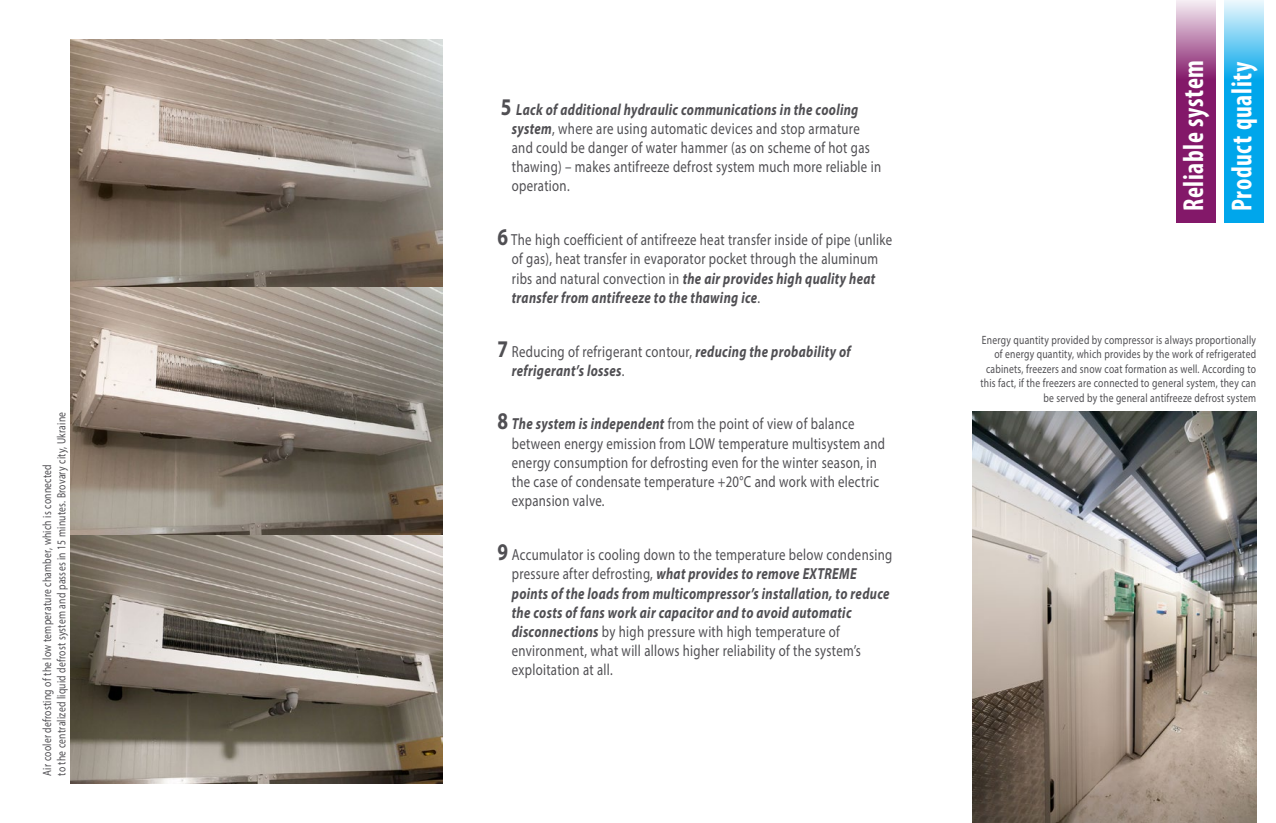
<style>
.page{position:relative;width:1276px;height:823px;background:#fff}
.page>*{position:absolute;margin:0;border:0;box-sizing:border-box;transform-origin:0 0}
.t1{font:700 condensed 29px/48.4px "Myriad Pro";letter-spacing:.025em;color:#fff;scale:.9 1}
.t2{font:16px/19.2px "Myriad Pro";letter-spacing:.025em;color:#504f53;scale:.8 1}
.t3{font:italic 700 16px/19.2px "Myriad Pro";letter-spacing:.025em;color:#504f53;scale:.8 1}
.t4{font:12px/14.4px "Myriad Pro";letter-spacing:.025em;color:#504f53;scale:.8 1}
.s1{font-weight:700;font-size:24px}
.s2{font-weight:700;font-style:italic}
.s3{font-style:normal;font-size:24px}
.s4{font-weight:400;font-style:normal}
</style>
<div class="page">
<img style="left:71px;top:40px;width:371px;height:742px">
<img style="left:972px;top:411px;width:284px;height:411px">
<svg style="left:1176px;top:0;width:40px;height:223px;background:#973e82"></svg>
<svg style="left:1224px;top:0;width:39px;height:223px;background:#2bb4ee"></svg>
<p class="t4" style="left:40px;top:775px;width:456px;rotate:-90deg">Air cooler defrosting of the low temperature chamber, which is connected<br>to the centralized liquid defrost system and passes in 15 minutes. Brovary city, Ukraine</p>
<p class="t2" style="left:512px;top:99px;width:463px;text-indent:-11px"><span class="s1">5</span> <span class="s2">Lack of additional hydraulic communications in the cooling system</span>, where are using automatic devices and stop armature and could be danger of water hammer (as on scheme of hot gas thawing) – makes antifreeze defrost system much more reliable in operation.</p>
<p class="t2" style="left:512px;top:230px;width:477px;text-indent:-14px"><span class="s1">6</span> The high coefficient of antifreeze heat transfer inside of pipe (unlike of gas), heat transfer in evaporator pocket through the aluminum ribs and natural convection in <span class="s2">the air provides high quality heat transfer from antifreeze to the thawing ice</span>.</p>
<p class="t3" style="left:512px;top:341px;width:425px;text-indent:-14px"><span class="s3">7</span> <span class="s4">Reducing of refrigerant contour,</span> reducing the probability of refrigerant’s losses<span class="s4">.</span></p>
<p class="t2" style="left:512px;top:414px;width:468px;text-indent:-14px"><span class="s1">8</span> <span class="s2">The system is independent</span> from the point of view of balance between energy emission from LOW temperature multisystem and energy consumption for defrosting even for the winter season, in the case of condensate temperature +20°C and work with electric expansion valve.</p>
<p class="t2" style="left:512px;top:544px;width:477px;text-indent:-14px"><span class="s1">9</span> Accumulator is cooling down to the temperature below condensing pressure after defrosting, <span class="s2">what provides to remove EXTREME points of the loads from multicompressor’s installation, to reduce the costs of fans work air capacitor and to avoid automatic disconnections</span> by high pressure with high temperature of environment, what will allows higher reliability of the system’s exploitation at all.</p>
<h1 class="t1" style="left:1168px;top:211px;width:170px;rotate:-90deg">Reliable system<br>Product quality</h1>
<p class="t4" style="left:980px;top:332px;width:346px;text-align:right">Energy quantity provided by compressor is always proportionally of energy quantity, which provides by the work of refrigerated cabinets, freezers and snow coat formation as well. According to this fact, if the freezers are connected to general system, they can be served by the general antifreeze defrost system</p>
</div>
